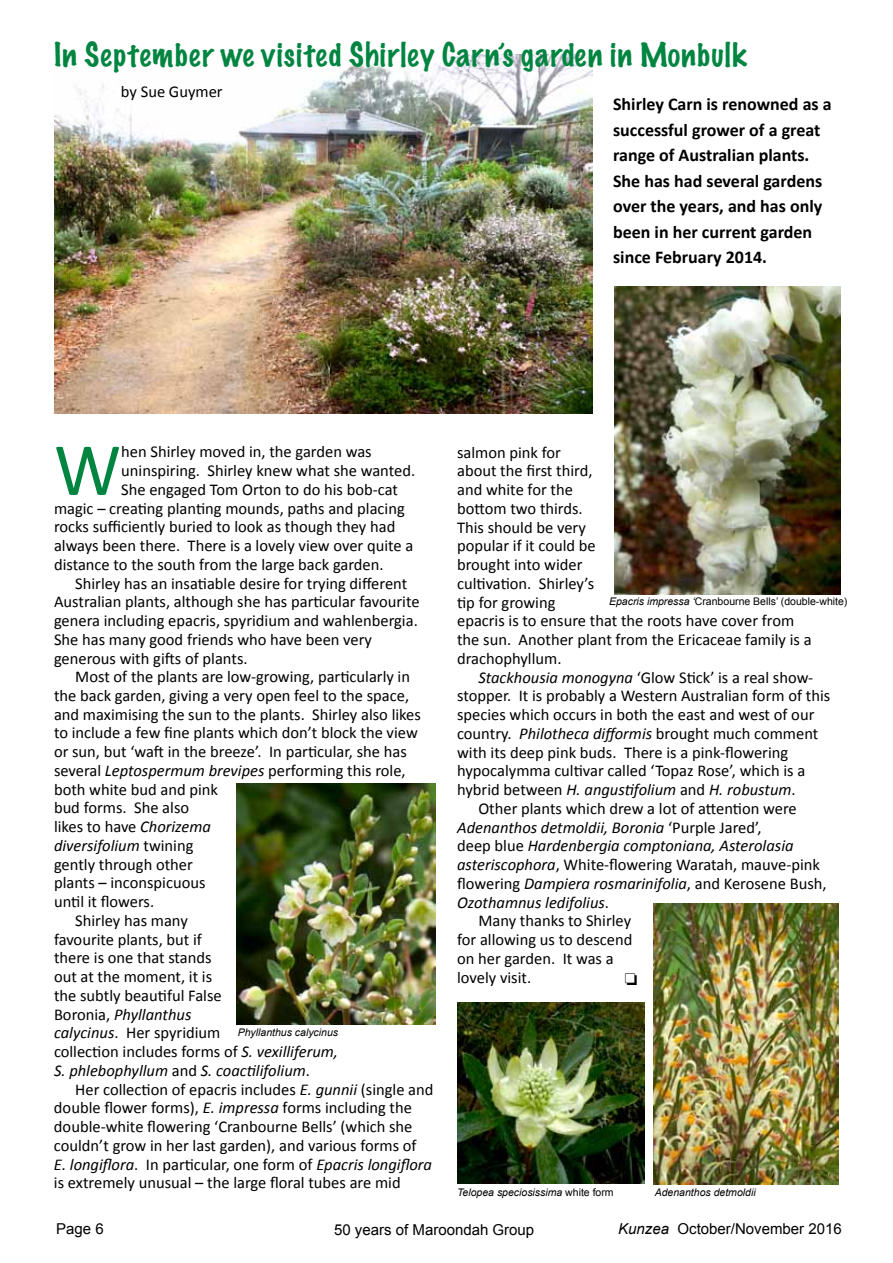
<style>
.page{position:relative;width:893px;height:1263px;background:#fff}
.page>*{position:absolute;margin:0;border:0;box-sizing:border-box;transform-origin:0 0}
.t1{font:75.6px "Calibri";color:#008541}
.t2{font:100 30px "Marker Felt";letter-spacing:.04em;color:#008541}
.t3{font:700 18px/25.5px "Calibri";color:#000}
.t4{font:16.5px/18.8px "Calibri";color:#000}
.t5{font:italic 16.5px "Calibri";color:#000}
.t6{font:15px "Arial";color:#000}
.t7{font:italic 10.5px "Arial";color:#000}
.t8{font:10.5px "Arial";color:#000}
.s1{font-style:italic}
.s2{font-style:normal}
</style>
<div class="page">
<img style="left:54px;top:54px;width:539px;height:359px">
<img style="left:615px;top:286px;width:226px;height:308px">
<img style="left:236px;top:783px;width:200px;height:242px">
<img style="left:654px;top:903px;width:185px;height:282px">
<img style="left:457px;top:1003px;width:187px;height:180px">
<h2 class="t2" style="left:54px;top:40px;width:694px">In September we visited Shirley Carn’s garden in Monbulk</h2>
<p class="t4" style="left:121px;top:82px;width:103px">by Sue Guymer</p>
<p class="t3" style="left:613px;top:91px;width:220px">Shirley Carn is renowned as a successful grower of a great range of Australian plants.<br>She has had several gardens over the years, and has only been in her current garden since February 2014.</p>
<h1 class="t1" style="left:54px;top:422px;width:69px">W</h1>
<p class="t4" style="left:121px;top:442px;width:252px">hen Shirley moved in, the garden was</p>
<p class="t4" style="left:121px;top:461px;width:295px">uninspiring. Shirley knew what she wanted.</p>
<p class="t4" style="left:121px;top:480px;width:278px">She engaged Tom Orton to do his bob-cat</p>
<p class="t4" style="left:54px;top:499px;width:352px">magic – creating planting mounds, paths and placing</p>
<p class="t4" style="left:54px;top:517px;width:343px">rocks sufficiently buried to look as though they had</p>
<p class="t4" style="left:54px;top:536px;width:361px">always been there. There is a lovely view over quite a</p>
<p class="t4" style="left:54px;top:555px;width:331px">distance to the south from the large back garden.</p>
<p class="t4" style="left:75px;top:574px;width:334px">Shirley has an insatiable desire for trying different</p>
<p class="t4" style="left:54px;top:592px;width:367px">Australian plants, although she has particular favourite</p>
<p class="t4" style="left:54px;top:611px;width:365px">genera including epacris, spyridium and wahlenbergia.</p>
<p class="t4" style="left:54px;top:630px;width:320px">She has many good friends who have been very</p>
<p class="t4" style="left:54px;top:649px;width:195px">generous with gifts of plants.</p>
<p class="t4" style="left:75px;top:667px;width:336px">Most of the plants are low-growing, particularly in</p>
<p class="t4" style="left:54px;top:686px;width:357px">the back garden, giving a very open feel to the space,</p>
<p class="t4" style="left:54px;top:705px;width:368px">and maximising the sun to the plants. Shirley also likes</p>
<p class="t4" style="left:54px;top:724px;width:365px">to include a few fine plants which don’t block the view</p>
<p class="t4" style="left:54px;top:742px;width:354px">or sun, but ‘waft in the breeze’. In particular, she has</p>
<p class="t4" style="left:54px;top:761px;width:353px">several <span class="s1">Leptospermum brevipes</span> performing this role,</p>
<p class="t4" style="left:54px;top:780px;width:166px">both white bud and pink</p>
<p class="t4" style="left:54px;top:799px;width:137px">bud forms. She also</p>
<p class="t4" style="left:54px;top:817px;width:158px">likes to have <span class="s1">Chorizema</span></p>
<p class="t5" style="left:54px;top:834px;width:141px">diversifolium <span class="s2">twining</span></p>
<p class="t4" style="left:54px;top:855px;width:140px">gently through other</p>
<p class="t4" style="left:54px;top:874px;width:153px">plants – inconspicuous</p>
<p class="t4" style="left:54px;top:892px;width:102px">until it flowers.</p>
<p class="t4" style="left:75px;top:911px;width:114px">Shirley has many</p>
<p class="t4" style="left:54px;top:930px;width:149px">favourite plants, but if</p>
<p class="t4" style="left:54px;top:949px;width:159px">there is one that stands</p>
<p class="t4" style="left:54px;top:967px;width:160px">out at the moment, it is</p>
<p class="t4" style="left:54px;top:986px;width:169px">the subtly beautiful False</p>
<p class="t5" style="left:54px;top:1003px;width:139px"><span class="s2">Boronia,</span> Phyllanthus</p>
<p class="t4" style="left:54px;top:1024px;width:168px"><span class="s1">calycinus</span>. Her spyridium</p>
<p class="t4" style="left:54px;top:1042px;width:286px">collection includes forms of <span class="s1">S. vexilliferum,</span></p>
<p class="t5" style="left:54px;top:1059px;width:258px">S. phlebophyllum <span class="s2">and</span> S. coactilifolium<span class="s2">.</span></p>
<p class="t4" style="left:75px;top:1080px;width:360px">Her collection of epacris includes <span class="s1">E. gunnii</span> (single and</p>
<p class="t4" style="left:54px;top:1098px;width:360px">double flower forms), <span class="s1">E. impressa</span> forms including the</p>
<p class="t4" style="left:54px;top:1117px;width:360px">double-white flowering ‘Cranbourne Bells’ (which she</p>
<p class="t4" style="left:54px;top:1136px;width:364px">couldn’t grow in her last garden), and various forms of</p>
<p class="t5" style="left:54px;top:1153px;width:379px">E. longiflora<span class="s2">. In particular, one form of</span> Epacris longiflora</p>
<p class="t4" style="left:54px;top:1173px;width:348px">is extremely unusual – the large floral tubes are mid</p>
<p class="t7" style="left:238px;top:1026px;width:102px">Phyllanthus calycinus</p>
<p class="t4" style="left:457px;top:443px;width:356px">salmon pink for<br>about the first third,<br>and white for the<br>bottom two thirds.<br>This should be very<br>popular if it could be<br>brought into wider<br>cultivation. Shirley’s<br>tip for growing<br>epacris is to ensure that the roots have cover from the sun. Another plant from the Ericaceae family is a drachophyllum.</p>
<p class="t4" style="left:478px;top:668px;width:336px"><span class="s1">Stackhousia monogyna</span> ‘Glow Stick’ is a real show-</p>
<p class="t4" style="left:457px;top:686px;width:375px">stopper. It is probably a Western Australian form of this</p>
<p class="t4" style="left:457px;top:705px;width:359px">species which occurs in both the east and west of our</p>
<p class="t4" style="left:457px;top:724px;width:363px">country. <span class="s1">Philotheca difformis</span> brought much comment</p>
<p class="t4" style="left:457px;top:743px;width:333px">with its deep pink buds. There is a pink-flowering</p>
<p class="t4" style="left:457px;top:761px;width:350px">hypocalymma cultivar called ‘Topaz Rose’, which is a</p>
<p class="t5" style="left:457px;top:778px;width:340px"><span class="s2">hybrid between</span> H. angustifolium <span class="s2">and</span> H. robustum<span class="s2">.</span></p>
<p class="t4" style="left:478px;top:799px;width:320px">Other plants which drew a lot of attention were</p>
<p class="t5" style="left:457px;top:816px;width:306px">Adenanthos detmoldii, Boronia <span class="s2">‘Purple Jared’,</span></p>
<p class="t5" style="left:457px;top:835px;width:338px"><span class="s2">deep blue</span> Hardenbergia comptoniana, Asterolasia</p>
<p class="t4" style="left:457px;top:855px;width:364px"><span class="s1">asteriscophora</span>, White-flowering Waratah, mauve-pink</p>
<p class="t4" style="left:457px;top:874px;width:371px">flowering <span class="s1">Dampiera rosmarinifolia</span>, and Kerosene Bush,</p>
<p class="t5" style="left:457px;top:891px;width:153px">Ozothamnus ledifolius<span class="s2">.</span></p>
<p class="t4" style="left:478px;top:911px;width:154px">Many thanks to Shirley</p>
<p class="t4" style="left:457px;top:930px;width:177px">for allowing us to descend</p>
<p class="t4" style="left:457px;top:949px;width:158px">on her garden. It was a</p>
<p class="t4" style="left:457px;top:968px;width:76px">lovely visit.</p>
<p class="t8" style="left:609px;top:596px;width:240px"><span class="s1">Epacris impressa ‘</span>Cranbourne Bells’ (double-white)</p>
<p class="t7" style="left:457px;top:1186px;width:158px">Telopea speciosissima <span class="s2">white form</span></p>
<p class="t7" style="left:655px;top:1186px;width:102px">Adenanthos detmoldii</p>
<p class="t6" style="left:56px;top:1221px;width:49px">Page 6</p>
<p class="t6" style="left:334px;top:1221px;width:202px">50 years of Maroondah Group</p>
<p class="t6" style="left:618px;top:1221px;width:225px"><span class="s1">Kunzea</span> October/November 2016</p>
</div>
